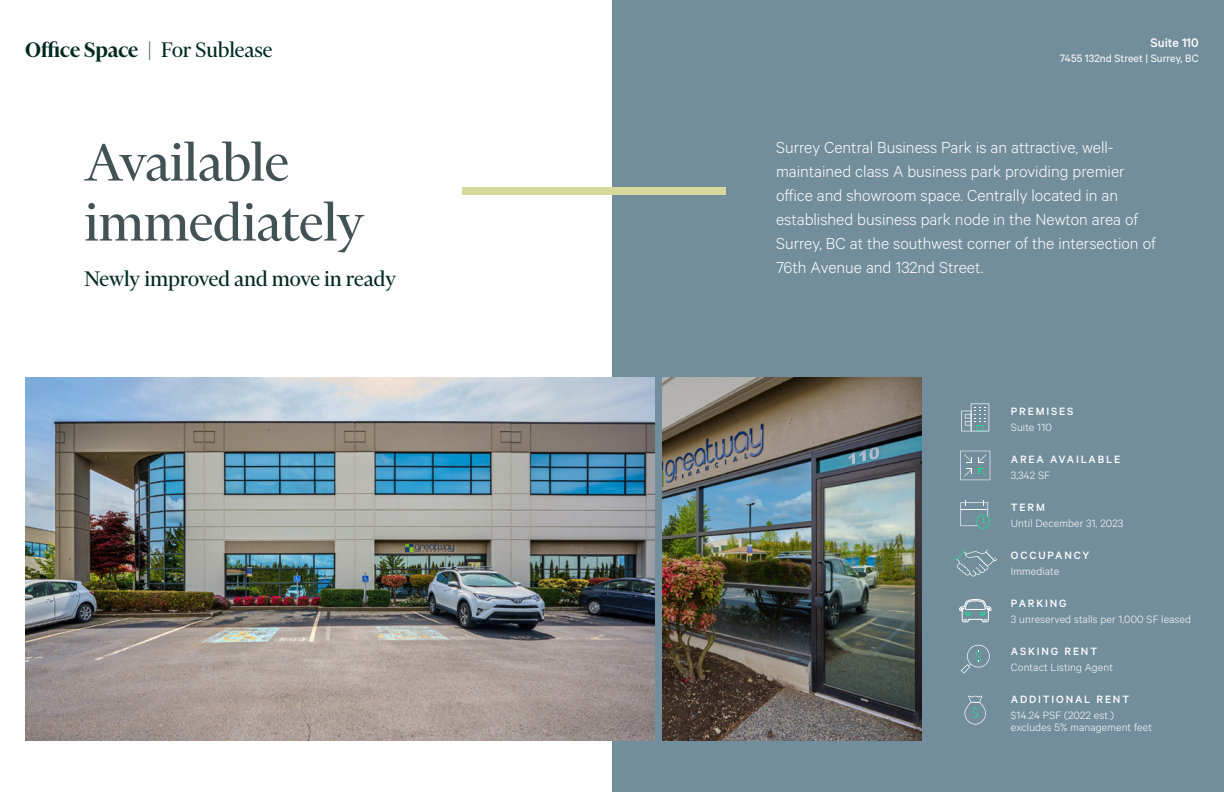
<style>
.page{position:relative;width:1224px;height:792px;background:#fff}
.page>*{position:absolute;margin:0;border:0;box-sizing:border-box;transform-origin:0 0}
.t1{font:60px/60px "Financier Display";color:#435254}
.t2{font:24px "Financier Display";color:#00291e}
.t3{font:300 18px/24px "Calibre";color:#fff}
.t4{font:500 14px "Calibre";color:#fff}
.t5{font:300 12px/12px "Calibre";letter-spacing:.01em;color:#fff}
.t6{font:500 12px "Calibre";letter-spacing:.15em;color:#fff}
.t7{font:12px "Calibre";color:#fff}
.s1{font-weight:600}
</style>
<div class="page">
<div style="left:612px;top:0;width:612px;height:792px;background:#728e9c"></div>
<div style="left:462px;top:187px;width:264px;height:8px;background:#d7d89b"></div>
<svg style="left:961px;top:645px;width:29px;height:29px"></svg>
<svg style="left:965px;top:696px;width:21px;height:29px"></svg>
<svg style="left:960px;top:501px;width:30px;height:28px"></svg>
<svg style="left:961px;top:403px;width:28px;height:28px"></svg>
<svg style="left:960px;top:451px;width:30px;height:29px"></svg>
<svg style="left:953px;top:548px;width:44px;height:28px"></svg>
<svg style="left:959px;top:599px;width:32px;height:23px"></svg>
<img style="left:25px;top:377px;width:629px;height:364px">
<img style="left:662px;top:377px;width:259px;height:364px">
<h2 class="t2" style="left:25px;top:38px;width:249px"><span class="s1">Office Space</span> | For Sublease</h2>
<h1 class="t1" style="left:84px;top:132px;width:282px">Available immediately</h1>
<h2 class="t2" style="left:84px;top:266px;width:313px">Newly improved and move in ready</h2>
<p class="t4" style="left:1151px;top:34px;width:50px">Suite 110</p>
<p class="t7" style="left:1060px;top:51px;width:141px">7455 132nd Street | Surrey, BC</p>
<p class="t3" style="left:776px;top:135px;width:381px">Surrey Central Business Park is an attractive, well&shy;maintained class A business park providing premier office and showroom space. Centrally located in an established business park node in the Newton area of Surrey, BC at the southwest corner of the intersection of 76th Avenue and 132nd Street.</p>
<p class="t6" style="left:1011px;top:404px;width:64px">PREMISES</p>
<p class="t5" style="left:1011px;top:420px;width:42px">Suite 110</p>
<p class="t6" style="left:1011px;top:452px;width:111px">AREA AVAILABLE</p>
<p class="t5" style="left:1011px;top:468px;width:40px">3,342 SF</p>
<p class="t6" style="left:1011px;top:500px;width:36px">TERM</p>
<p class="t5" style="left:1011px;top:516px;width:114px">Until December 31, 2023</p>
<p class="t6" style="left:1011px;top:548px;width:80px">OCCUPANCY</p>
<p class="t5" style="left:1011px;top:564px;width:50px">Immediate</p>
<p class="t6" style="left:1011px;top:596px;width:57px">PARKING</p>
<p class="t5" style="left:1011px;top:612px;width:182px">3 unreserved stalls per 1,000 SF leased</p>
<p class="t6" style="left:1011px;top:644px;width:88px">ASKING RENT</p>
<p class="t5" style="left:1011px;top:660px;width:103px">Contact Listing Agent</p>
<p class="t6" style="left:1011px;top:692px;width:120px">ADDITIONAL RENT</p>
<p class="t5" style="left:1011px;top:708px;width:142px">$14.24 PSF (2022 est.) excludes 5% management feet</p>
</div>
